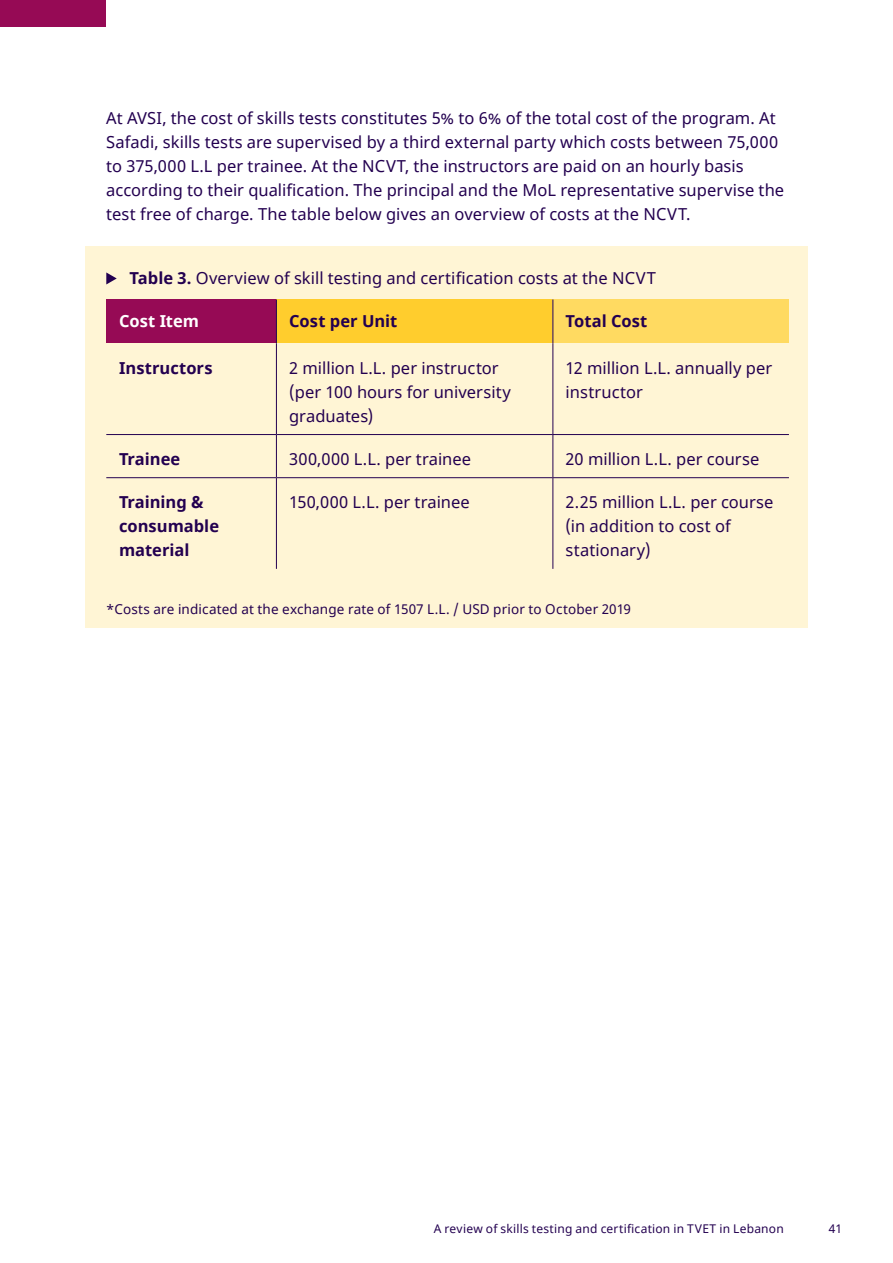
<style>
.page{position:relative;width:893px;height:1263px;background:#fff}
.page>*{position:absolute;margin:0;border:0;box-sizing:border-box;transform-origin:0 0}
.t1{font:16.5px/24px "Noto Sans";letter-spacing:.005em;color:#230050}
.t2{font:700 16.5px/24px "Noto Sans";color:#230050}
.t3{font:700 16.5px "Noto Sans";color:#fff}
.t4{font:13.5px "Noto Sans";letter-spacing:.01em;color:#230050}
.t5{font:12px "Noto Sans";letter-spacing:.02em;color:#230050}
.s1{font-weight:700}
</style>
<div class="page">
<div style="left:0;top:0;width:106px;height:27px;background:#960a55"></div>
<div style="left:85px;top:247px;width:723px;height:381px;background:#fff5d5"></div>
<svg style="left:106px;top:272px;width:11px;height:12px"></svg>
<div style="left:106px;top:299px;width:170px;height:44px;background:#960a55"></div>
<div style="left:276px;top:299px;width:277px;height:44px;background:#ffcd2d"></div>
<div style="left:553px;top:299px;width:236px;height:44px;background:#ffda61"></div>
<hr style="left:106px;top:434px;width:170px;height:1px;background:#230050">
<hr style="left:276px;top:434px;width:277px;height:1px;background:#230050">
<hr style="left:553px;top:434px;width:236px;height:1px;background:#230050">
<hr style="left:106px;top:477px;width:170px;height:1px;background:#230050">
<hr style="left:276px;top:477px;width:277px;height:1px;background:#230050">
<hr style="left:553px;top:477px;width:236px;height:1px;background:#230050">
<hr style="left:276px;top:299px;width:1px;height:44px;background:#230050">
<hr style="left:552px;top:299px;width:1px;height:44px;background:#230050">
<hr style="left:276px;top:343px;width:1px;height:91px;background:#230050">
<hr style="left:552px;top:343px;width:1px;height:91px;background:#230050">
<hr style="left:276px;top:435px;width:1px;height:42px;background:#230050">
<hr style="left:552px;top:435px;width:1px;height:42px;background:#230050">
<hr style="left:276px;top:478px;width:1px;height:91px;background:#230050">
<hr style="left:552px;top:478px;width:1px;height:91px;background:#230050">
<p class="t1" style="left:106px;top:107px;width:679px">At AVSI, the cost of skills tests constitutes 5% to 6% of the total cost of the program. At Safadi, skills tests are supervised by a third external party which costs between 75,000 to 375,000 L.L per trainee. At the NCVT, the instructors are paid on an hourly basis according to their qualification. The principal and the MoL representative supervise the test free of charge. The table below gives an overview of costs at the NCVT.</p>
<p class="t1" style="left:129px;top:267px;width:528px"><span class="s1">Table 3.</span> Overview of skill testing and certification costs at the NCVT</p>
<p class="t3" style="left:119px;top:310px;width:82px">Cost Item</p>
<p class="t2" style="left:289px;top:310px;width:110px">Cost per Unit</p>
<p class="t2" style="left:566px;top:310px;width:83px">Total Cost</p>
<p class="t2" style="left:119px;top:356px;width:95px">Instructors</p>
<p class="t1" style="left:289px;top:356px;width:223px">2 million L.L. per instructor (per 100 hours for university graduates)</p>
<p class="t1" style="left:566px;top:356px;width:208px">12 million L.L. annually per instructor</p>
<p class="t2" style="left:119px;top:447px;width:63px">Trainee</p>
<p class="t1" style="left:289px;top:448px;width:184px">300,000 L.L. per trainee</p>
<p class="t1" style="left:566px;top:448px;width:195px">20 million L.L. per course</p>
<p class="t2" style="left:119px;top:491px;width:102px">Training &amp; consumable material</p>
<p class="t1" style="left:289px;top:491px;width:182px">150,000 L.L. per trainee</p>
<p class="t1" style="left:566px;top:491px;width:209px">2.25 million L.L. per course (in addition to cost of stationary)</p>
<p class="t4" style="left:106px;top:600px;width:526px">*Costs are indicated at the exchange rate of 1507 L.L. / USD prior to October 2019</p>
<p class="t5" style="left:434px;top:1221px;width:352px">A review of skills testing and certification in TVET in Lebanon</p>
<p class="t5" style="left:829px;top:1221px;width:15px">41</p>
</div>
